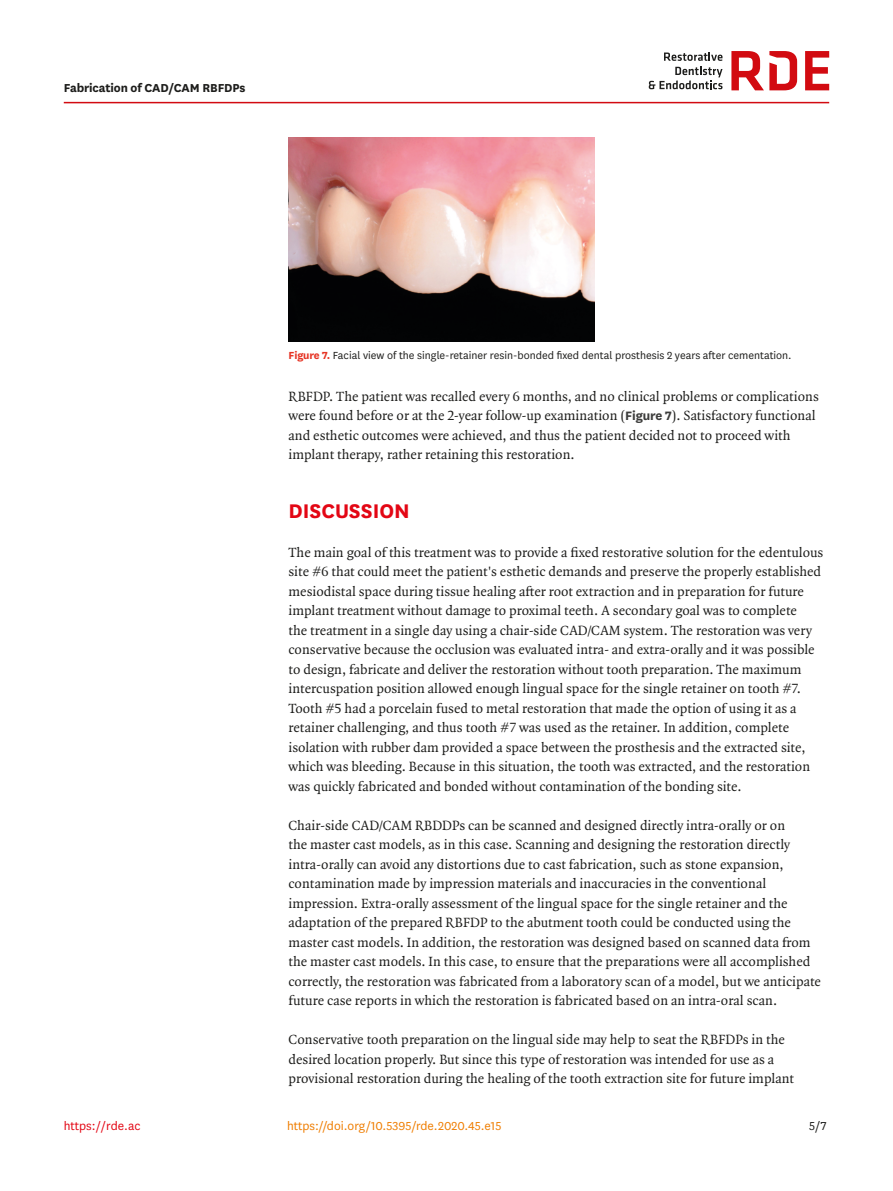
<style>
.page{position:relative;width:893px;height:1191px;background:#fff}
.page>*{position:absolute;margin:0;border:0;box-sizing:border-box;transform-origin:0 0}
.body_title1{font:700 23.1px "National";color:#e30614}
.body_p{font:14.25px/19.5px "Quadraat OT";color:#1d1d1b}
.body_p_first{font:14.25px/19.5px "Quadraat OT";color:#1d1d1b}
.doi_running_footer{font:13.5px "National";color:#ef7d00}
.alt-title-type{font:700 13.5px "National";letter-spacing:-.01em;color:#1d1d1b}
.t1{font:13.5px "National";color:#e30614}
.t2{font:13.5px "National";color:#1d1d1b}
.fig_caption{font:12px "National";color:#1d1d1b}
.s1{font-weight:700;color:#e63424}
.s2{font-family:"National";font-weight:700;color:#3d3d3c}
</style>
<div class="page">
<hr style="left:64px;top:102px;width:765px;height:1px;background:#d20b11">
<svg style="left:649px;top:52px;width:73px;height:37px"></svg>
<svg style="left:805px;top:51px;width:24px;height:39px"></svg>
<svg style="left:731px;top:51px;width:66px;height:39px"></svg>
<img style="left:289px;top:137px;width:306px;height:205px">
<p class="alt-title-type" style="left:64px;top:78px;width:183px">Fabrication of CAD/CAM RBFDPs</p>
<p class="fig_caption" style="left:289px;top:348px;width:505px"><span class="s1">Figure 7.</span> Facial view of the single-retainer resin-bonded fixed dental prosthesis 2 years after cementation.</p>
<p class="body_p" style="left:289px;top:386px;width:532px">RBFDP. The patient was recalled every 6 months, and no clinical problems or complications were found before or at the 2-year follow-up examination (<span class="s2">Figure 7</span>). Satisfactory functional and esthetic outcomes were achieved, and thus the patient decided not to proceed with implant therapy, rather retaining this restoration.</p>
<p class="body_title1" style="left:289px;top:494px;width:123px">DISCUSSION</p>
<p class="body_p_first" style="left:289px;top:542px;width:536px">The main goal of this treatment was to provide a fixed restorative solution for the edentulous site #6 that could meet the patient's esthetic demands and preserve the properly established mesiodistal space during tissue healing after root extraction and in preparation for future implant treatment without damage to proximal teeth. A secondary goal was to complete<br>the treatment in a single day using a chair-side CAD/CAM system. The restoration was very conservative because the occlusion was evaluated intra- and extra-orally and it was possible to design, fabricate and deliver the restoration without tooth preparation. The maximum intercuspation position allowed enough lingual space for the single retainer on tooth #7.<br>Tooth #5 had a porcelain fused to metal restoration that made the option of using it as a retainer challenging, and thus tooth #7 was used as the retainer. In addition, complete isolation with rubber dam provided a space between the prosthesis and the extracted site, which was bleeding. Because in this situation, the tooth was extracted, and the restoration was quickly fabricated and bonded without contamination of the bonding site.</p>
<p class="body_p" style="left:289px;top:815px;width:534px">Chair-side CAD/CAM RBDDPs can be scanned and designed directly intra-orally or on<br>the master cast models, as in this case. Scanning and designing the restoration directly intra-orally can avoid any distortions due to cast fabrication, such as stone expansion, contamination made by impression materials and inaccuracies in the conventional impression. Extra-orally assessment of the lingual space for the single retainer and the adaptation of the prepared RBFDP to the abutment tooth could be conducted using the master cast models. In addition, the restoration was designed based on scanned data from the master cast models. In this case, to ensure that the preparations were all accomplished correctly, the restoration was fabricated from a laboratory scan of a model, but we anticipate future case reports in which the restoration is fabricated based on an intra-oral scan.</p>
<p class="body_p" style="left:289px;top:1030px;width:507px">Conservative tooth preparation on the lingual side may help to seat the RBFDPs in the desired location properly. But since this type of restoration was intended for use as a provisional restoration during the healing of the tooth extraction site for future implant</p>
<p class="t1" style="left:64px;top:1116px;width:78px">https://rde.ac</p>
<p class="doi_running_footer" style="left:287px;top:1116px;width:216px">https://doi.org/10.5395/rde.2020.45.e15</p>
<p class="t2" style="left:809px;top:1116px;width:19px">5/7</p>
</div>
